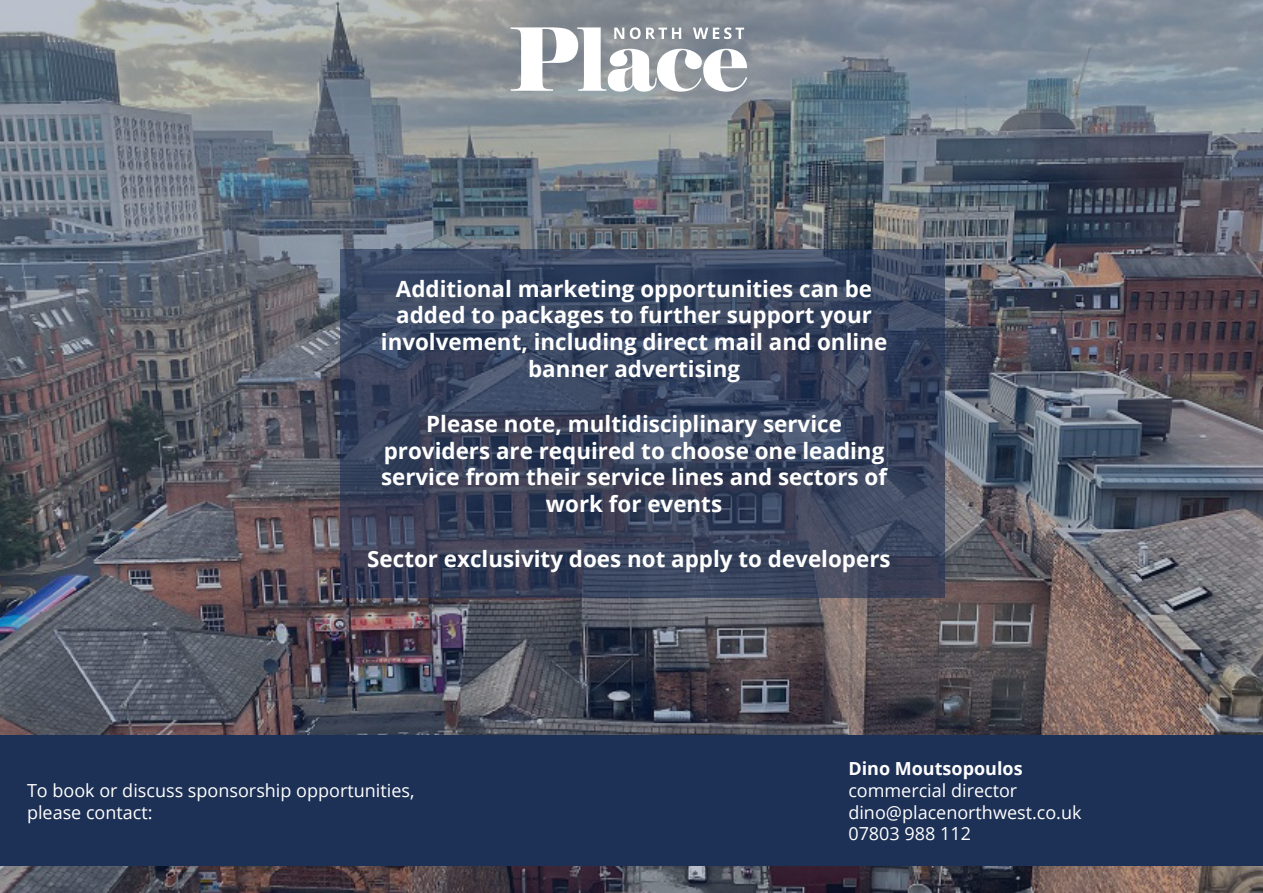
<style>
.page{position:relative;width:1263px;height:893px;background:#fff}
.page>*{position:absolute;margin:0;border:0;box-sizing:border-box;transform-origin:0 0}
.t1{font:700 22.35px/26.8px "Open Sans";color:#fff;text-align:center}
.t2{font:18px/21.6px "Open Sans";color:#fff}
.t3{font:700 18px "Open Sans";color:#fff}
</style>
<div class="page">
<img style="left:0;top:0;width:1263px;height:893px">
<div style="left:0;top:736px;width:1263px;height:130px;background:#1d3056"></div>
<svg style="left:511px;top:27px;width:236px;height:65px"></svg>
<p class="t1" style="left:381px;top:274px;width:508px">Additional marketing opportunities can be added to packages to further support your involvement, including direct mail and online banner advertising</p>
<p class="t1" style="left:381px;top:410px;width:508px">Please note, multidisciplinary service providers are required to choose one leading service from their service lines and sectors of work for events</p>
<p class="t1" style="left:367px;top:544px;width:525px">Sector exclusivity does not apply to developers</p>
<p class="t2" style="left:27px;top:779px;width:389px">To book or discuss sponsorship opportunities, please contact:</p>
<p class="t3" style="left:848px;top:756px;width:176px">Dino Moutsopoulos</p>
<p class="t2" style="left:848px;top:779px;width:235px">commercial director dino@placenorthwest.co.uk<br>07803 988 112</p>
</div>
